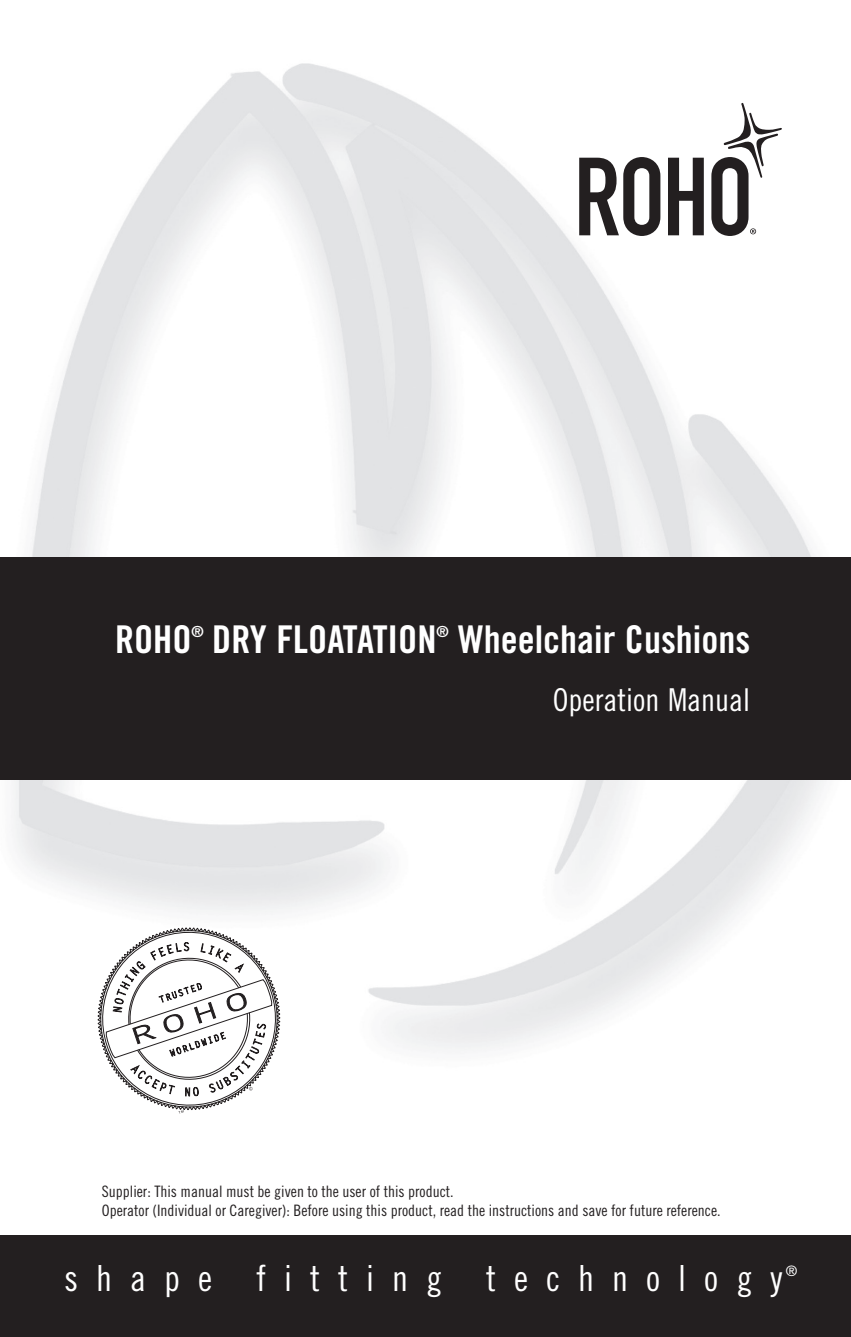
<style>
.page{position:relative;width:851px;height:1337px;background:#fff}
.page>*{position:absolute;margin:0;border:0;box-sizing:border-box;transform-origin:0 0}
.t1{font:38.25px "Trade Gothic LT Std Bd Cn 20";color:#fff}
.t2{font:36px "Trade Gothic LT Std Cn 18";letter-spacing:.5em;color:#fff}
.t3{font:31.5px "Trade Gothic LT Std Cn 18";color:#fff}
.t4{font:15.75px/18.9px "Trade Gothic LT Std Cn 18";color:#231f20}
.t5{font:15.3px "Trade Gothic LT Std Bd Cn 20";color:#fff}
.t6{font:14.4px "Trade Gothic LT Std Cn 18";color:#fff}
</style>
<div class="page">
<div style="left:0;top:1235px;width:850px;height:101px;background:#231f20"></div>
<img style="left:13px;top:63px;width:811px;height:988px">
<svg style="left:89px;top:919px;width:199px;height:195px"></svg>
<div style="left:579px;top:103px;width:202px;height:133px;background:#fff"></div>
<svg style="left:579px;top:157px;width:81px;height:79px"></svg>
<svg style="left:668px;top:158px;width:35px;height:77px"></svg>
<svg style="left:711px;top:103px;width:70px;height:133px"></svg>
<div style="left:0;top:557px;width:850px;height:223px;background:#231f20"></div>
<h1 class="t1" style="left:115px;top:616px;width:78px">ROHO</h1>
<p class="t5" style="left:191px;top:622px;width:14px">®</p>
<h1 class="t1" style="left:212px;top:616px;width:226px">DRY FLOATATION</h1>
<p class="t5" style="left:436px;top:622px;width:14px">®</p>
<h1 class="t1" style="left:458px;top:616px;width:293px">Wheelchair Cushions</h1>
<h3 class="t3" style="left:552px;top:681px;width:199px">Operation Manual</h3>
<p class="t4" style="left:102px;top:1181px;width:620px">Supplier: This manual must be given to the user of this product.<br>Operator (Individual or Caregiver): Before using this product, read the instructions and save for future reference.</p>
<h2 class="t2" style="left:64px;top:1256px;width:719px">shape fitting technology</h2>
<p class="t6" style="left:785px;top:1262px;width:13px">®</p>
</div>
